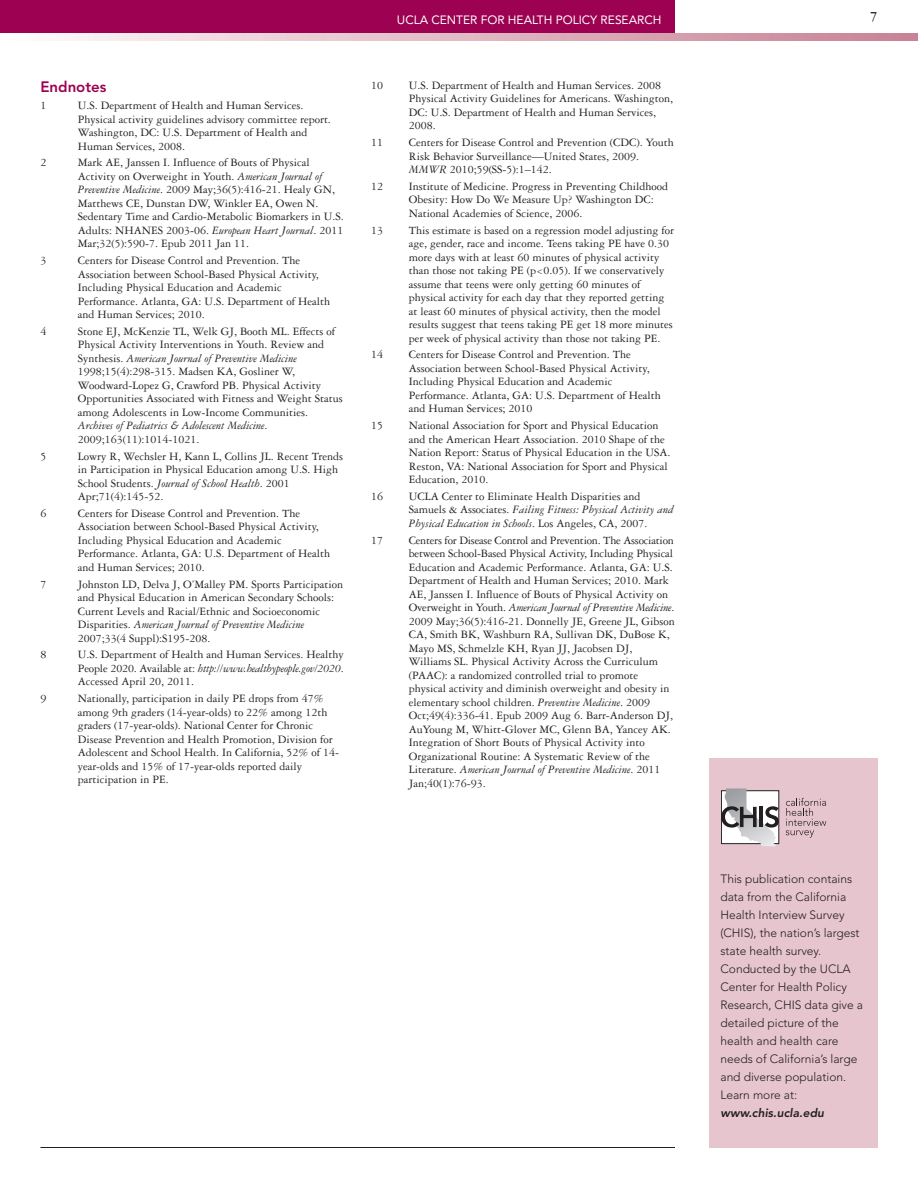
<style>
.page{position:relative;width:918px;height:1188px;background:#fff}
.page>*{position:absolute;margin:0;border:0;box-sizing:border-box;transform-origin:0 0}
.t1{font:800 15px "Avenir";color:#9d0151}
.t2{font:700 15px "Garamond Three";color:#231f20}
.t3{font:12px/13.5px "Garamond Three";color:#231f20}
.t4{font:300 12px/18px "Avenir";color:#231f20}
.t5{font:12px "Avenir";letter-spacing:-.005em;color:#fff}
.t6{font:italic 800 12px "Avenir";letter-spacing:.005em;color:#231f20}
.s1{font-style:italic}
</style>
<div class="page">
<div style="left:0;top:0;width:675px;height:34px;background:#9d0151"></div>
<svg style="left:65px;top:34px;width:853px;height:6px;background:#dfb7c2"></svg>
<hr style="left:40px;top:1147px;width:635px;height:1px;background:#231f20">
<div style="left:709px;top:758px;width:169px;height:390px;background:#e6c5ce"></div>
<svg style="left:786px;top:798px;width:40px;height:40px"></svg>
<svg style="left:721px;top:788px;width:58px;height:58px;background:#b8b6b8"></svg>
<p class="t1" style="left:40px;top:81px;width:68px">Endnotes</p>
<p class="t3" style="left:40px;top:100px;width:7px">1</p>
<p class="t3" style="left:78px;top:100px;width:255px">U.S. Department of Health and Human Services.<br>Physical activity guidelines advisory committee report.<br>Washington, DC: U.S. Department of Health and Human Services, 2008.</p>
<p class="t3" style="left:40px;top:157px;width:7px">2</p>
<p class="t3" style="left:78px;top:157px;width:267px">Mark AE, Janssen I. Influence of Bouts of Physical Activity on Overweight in Youth. <span class="s1">American Journal of Preventive Medicine</span>. 2009 May;36(5):416-21. Healy GN, Matthews CE, Dunstan DW, Winkler EA, Owen N.<br>Sedentary Time and Cardio-Metabolic Biomarkers in U.S.<br>Adults: NHANES 2003-06. <span class="s1">European Heart Journal</span>. 2011<br>Mar;32(5):590-7. Epub 2011 Jan 11.</p>
<p class="t3" style="left:40px;top:255px;width:7px">3</p>
<p class="t3" style="left:78px;top:255px;width:254px">Centers for Disease Control and Prevention. The Association between School-Based Physical Activity, Including Physical Education and Academic Performance. Atlanta, GA: U.S. Department of Health and Human Services; 2010.</p>
<p class="t3" style="left:40px;top:326px;width:7px">4</p>
<p class="t3" style="left:78px;top:326px;width:266px">Stone EJ, McKenzie TL, Welk GJ, Booth ML. Effects of Physical Activity Interventions in Youth. Review and Synthesis. <span class="s1">American Journal of Preventive Medicine </span>1998;15(4):298-315. Madsen KA, Gosliner W, Woodward-Lopez G, Crawford PB. Physical Activity Opportunities Associated with Fitness and Weight Status among Adolescents in Low-Income Communities.<br><span class="s1">Archives of Pediatrics &amp; Adolescent Medicine</span>.<br>2009;163(11):1014-1021.</p>
<p class="t3" style="left:40px;top:450px;width:7px">5</p>
<p class="t3" style="left:78px;top:450px;width:267px">Lowry R, Wechsler H, Kann L, Collins JL. Recent Trends in Participation in Physical Education among U.S. High School Students. <span class="s1">Journal of School Health</span>. 2001<br>Apr;71(4):145-52.</p>
<p class="t3" style="left:40px;top:507px;width:7px">6</p>
<p class="t3" style="left:78px;top:507px;width:254px">Centers for Disease Control and Prevention. The Association between School-Based Physical Activity, Including Physical Education and Academic Performance. Atlanta, GA: U.S. Department of Health and Human Services; 2010.</p>
<p class="t3" style="left:40px;top:578px;width:7px">7</p>
<p class="t3" style="left:78px;top:578px;width:267px">Johnston LD, Delva J, O’Malley PM. Sports Participation and Physical Education in American Secondary Schools:<br>Current Levels and Racial/Ethnic and Socioeconomic Disparities. <span class="s1">American Journal of Preventive Medicine </span>2007;33(4 Suppl):S195-208.</p>
<p class="t3" style="left:40px;top:649px;width:7px">8</p>
<p class="t3" style="left:78px;top:649px;width:267px;text-align:justify">U.S. Department of Health and Human Services. Healthy People 2020. Available at: <span class="s1">http://www.healthypeople.gov/2020</span>.<br>Accessed April 20, 2011.</p>
<p class="t3" style="left:40px;top:693px;width:7px">9</p>
<p class="t3" style="left:78px;top:693px;width:263px">Nationally, participation in daily PE drops from 47% among 9th graders (14-year-olds) to 22% among 12th graders (17-year-olds). National Center for Chronic Disease Prevention and Health Promotion, Division for Adolescent and School Health. In California, 52% of 14- year-olds and 15% of 17-year-olds reported daily participation in PE.</p>
<p class="t5" style="left:397px;top:15px;width:266px">UCLA CENTER FOR HEALTH POLICY RESEARCH</p>
<p class="t2" style="left:870px;top:12px;width:9px">7</p>
<p class="t3" style="left:371px;top:80px;width:13px">10</p>
<p class="t3" style="left:409px;top:80px;width:266px">U.S. Department of Health and Human Services. 2008<br>Physical Activity Guidelines for Americans. Washington, DC: U.S. Department of Health and Human Services, 2008.</p>
<p class="t3" style="left:371px;top:137px;width:13px">11</p>
<p class="t3" style="left:409px;top:137px;width:267px">Centers for Disease Control and Prevention (CDC). Youth<br>Risk Behavior Surveillance—United States, 2009.<br><span class="s1">MMWR</span> 2010;59(SS-5):1–142.</p>
<p class="t3" style="left:371px;top:181px;width:13px">12</p>
<p class="t3" style="left:409px;top:181px;width:261px">Institute of Medicine. Progress in Preventing Childhood<br>Obesity: How Do We Measure Up? Washington DC:<br>National Academies of Science, 2006.</p>
<p class="t3" style="left:371px;top:224px;width:13px">13</p>
<p class="t3" style="left:409px;top:224px;width:267px">This estimate is based on a regression model adjusting for age, gender, race and income. Teens taking PE have 0.30 more days with at least 60 minutes of physical activity than those not taking PE (p&lt;0.05). If we conservatively assume that teens were only getting 60 minutes of physical activity for each day that they reported getting at least 60 minutes of physical activity, then the model results suggest that teens taking PE get 18 more minutes per week of physical activity than those not taking PE.</p>
<p class="t3" style="left:371px;top:349px;width:13px">14</p>
<p class="t3" style="left:409px;top:349px;width:254px">Centers for Disease Control and Prevention. The Association between School-Based Physical Activity, Including Physical Education and Academic Performance. Atlanta, GA: U.S. Department of Health and Human Services; 2010</p>
<p class="t3" style="left:371px;top:420px;width:13px">15</p>
<p class="t3" style="left:409px;top:420px;width:263px">National Association for Sport and Physical Education and the American Heart Association. 2010 Shape of the Nation Report: Status of Physical Education in the USA.<br>Reston, VA: National Association for Sport and Physical Education, 2010.</p>
<p class="t3" style="left:371px;top:491px;width:13px">16</p>
<p class="t3" style="left:409px;top:491px;width:266px">UCLA Center to Eliminate Health Disparities and<br>Samuels &amp; Associates. <span class="s1">Failing Fitness: Physical Activity and<br>Physical Education in Schools</span>. Los Angeles, CA, 2007.</p>
<p class="t3" style="left:371px;top:534px;width:13px">17</p>
<p class="t3" style="left:409px;top:534px;width:268px">Centers for Disease Control and Prevention. The Association between School-Based Physical Activity, Including Physical Education and Academic Performance. Atlanta, GA: U.S.<br>Department of Health and Human Services; 2010. Mark AE, Janssen I. Influence of Bouts of Physical Activity on Overweight in Youth. <span class="s1">American Journal of Preventive Medicine</span>.<br>2009 May;36(5):416-21. Donnelly JE, Greene JL, Gibson CA, Smith BK, Washburn RA, Sullivan DK, DuBose K, Mayo MS, Schmelzle KH, Ryan JJ, Jacobsen DJ, Williams SL. Physical Activity Across the Curriculum (PAAC): a randomized controlled trial to promote physical activity and diminish overweight and obesity in elementary school children. <span class="s1">Preventive Medicine</span>. 2009<br>Oct;49(4):336-41. Epub 2009 Aug 6. Barr-Anderson DJ, AuYoung M, Whitt-Glover MC, Glenn BA, Yancey AK.<br>Integration of Short Bouts of Physical Activity into Organizational Routine: A Systematic Review of the Literature. <span class="s1">American Journal of Preventive Medicine</span>. 2011<br>Jan;40(1):76-93.</p>
<p class="t4" style="left:720px;top:871px;width:144px">This publication contains data from the California<br>Health Interview Survey (CHIS), the nation’s largest state health survey.<br>Conducted by the UCLA<br>Center for Health Policy<br>Research, CHIS data give a detailed picture of the health and health care needs of California’s large and diverse population.<br>Learn more at:</p>
<p class="t6" style="left:720px;top:1108px;width:105px">www.chis.ucla.edu</p>
</div>
